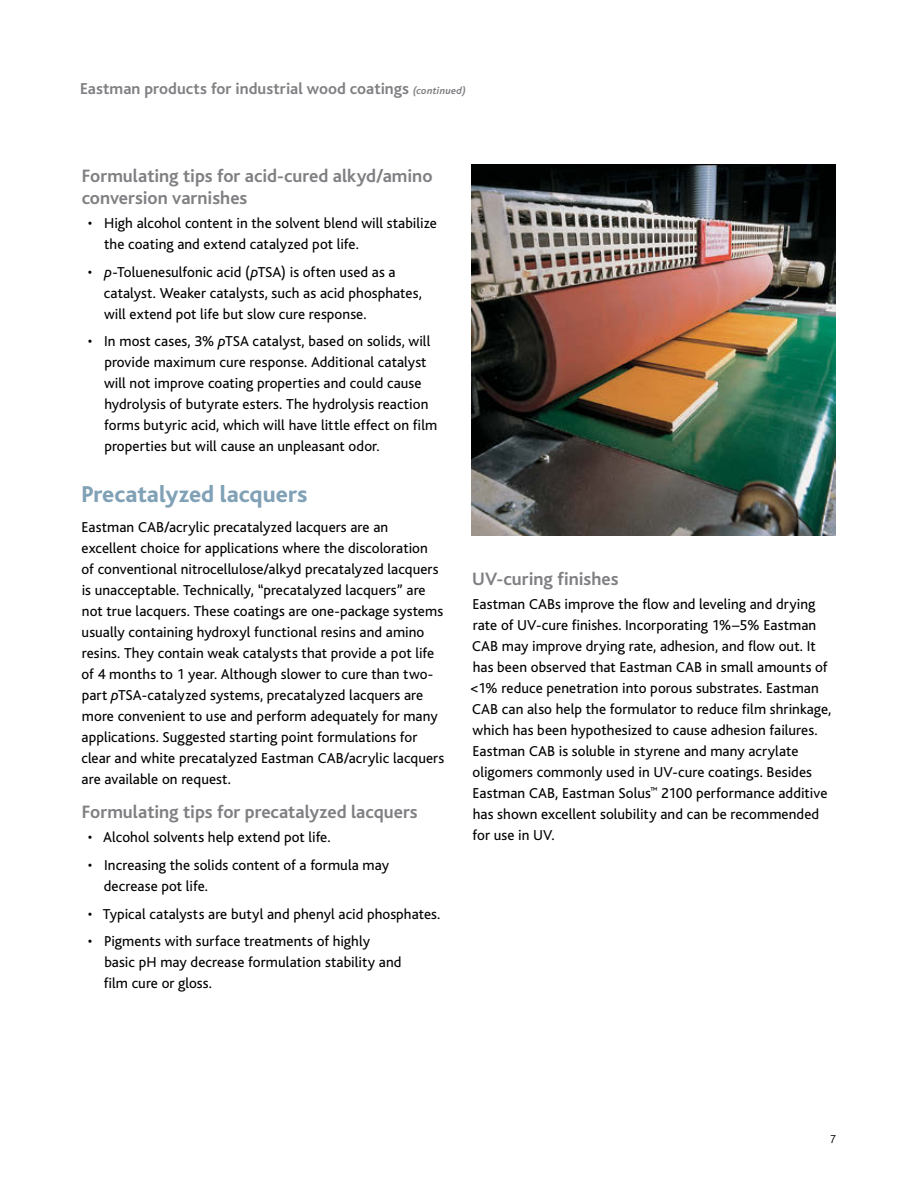
<style>
.page{position:relative;width:918px;height:1188px;background:#fff}
.page>*{position:absolute;margin:0;border:0;box-sizing:border-box;transform-origin:0 0}
.Heads{font:800 24px "Bliss";color:#80a1b6}
.Sub_Heads{font:700 18.75px/21.8px "Bliss";color:#807f83}
.page_ID{font:700 16.5px "Bliss";letter-spacing:.005em;color:#807f83}
.Body_Copy{font:15px/21px "Bliss";letter-spacing:.005em;color:#000}
.t1{font:300 12px "Bliss";color:#000}
.s1{font-style:italic;font-size:10.5px}
.s2{font-style:italic}
</style>
<div class="page">
<img style="left:472px;top:164px;width:364px;height:371px">
<p class="page_ID" style="left:80px;top:80px;width:387px">Eastman products for industrial wood coatings <span class="s1">(continued)</span></p>
<p class="Sub_Heads" style="left:82px;top:166px;width:352px">Formulating tips for acid-cured alkyd/amino conversion varnishes</p>
<p class="Body_Copy" style="left:104px;top:213px;width:334px;text-indent:-16px">• High alcohol content in the solvent blend will stabilize the coating and extend catalyzed pot life.</p>
<p class="Body_Copy" style="left:104px;top:262px;width:319px;text-indent:-16px"><span class="s2">• p</span>-Toluenesulfonic acid (<span class="s2">p</span>TSA) is often used as a catalyst. Weaker catalysts, such as acid phosphates, will extend pot life but slow cure response.</p>
<p class="Body_Copy" style="left:104px;top:331px;width:335px;text-indent:-16px">• In most cases, 3% <span class="s2">p</span>TSA catalyst, based on solids, will provide maximum cure response. Additional catalyst will not improve coating properties and could cause hydrolysis of butyrate esters. The hydrolysis reaction forms butyric acid, which will have little effect on film properties but will cause an unpleasant odor.</p>
<p class="Heads" style="left:81px;top:482px;width:228px">Precatalyzed lacquers</p>
<p class="Body_Copy" style="left:81px;top:517px;width:364px">Eastman CAB/acrylic precatalyzed lacquers are an excellent choice for applications where the discoloration<br>of conventional nitrocellulose/alkyd precatalyzed lacquers is unacceptable. Technically, “precatalyzed lacquers” are not true lacquers. These coatings are one-package systems usually containing hydroxyl functional resins and amino resins. They contain weak catalysts that provide a pot life of 4 months to 1 year. Although slower to cure than two&shy;part <span class="s2">p</span>TSA-catalyzed systems, precatalyzed lacquers are more convenient to use and perform adequately for many applications. Suggested starting point formulations for clear and white precatalyzed Eastman CAB/acrylic lacquers are available on request.</p>
<p class="Sub_Heads" style="left:82px;top:802px;width:338px">Formulating tips for precatalyzed lacquers</p>
<p class="Body_Copy" style="left:88px;top:827px;width:244px">• Alcohol solvents help extend pot life.</p>
<p class="Body_Copy" style="left:104px;top:855px;width:287px;text-indent:-16px">• Increasing the solids content of a formula may decrease pot life.</p>
<p class="Body_Copy" style="left:88px;top:904px;width:354px">• Typical catalysts are butyl and phenyl acid phosphates.</p>
<p class="Body_Copy" style="left:104px;top:931px;width:299px;text-indent:-16px">• Pigments with surface treatments of highly basic pH may decrease formulation stability and film cure or gloss.</p>
<p class="Sub_Heads" style="left:472px;top:568px;width:148px">UV-curing finishes</p>
<p class="Body_Copy" style="left:470px;top:594px;width:363px">Eastman CABs improve the flow and leveling and drying rate of UV-cure finishes. Incorporating 1%–5% Eastman CAB may improve drying rate, adhesion, and flow out. It has been observed that Eastman CAB in small amounts of &lt;1% reduce penetration into porous substrates. Eastman CAB can also help the formulator to reduce film shrinkage, which has been hypothesized to cause adhesion failures.<br>Eastman CAB is soluble in styrene and many acrylate oligomers commonly used in UV-cure coatings. Besides Eastman CAB, Eastman Solus<sup>™</sup> 2100 performance additive has shown excellent solubility and can be recommended for use in UV.</p>
<p class="t1" style="left:830px;top:1133px;width:8px">7</p>
</div>
